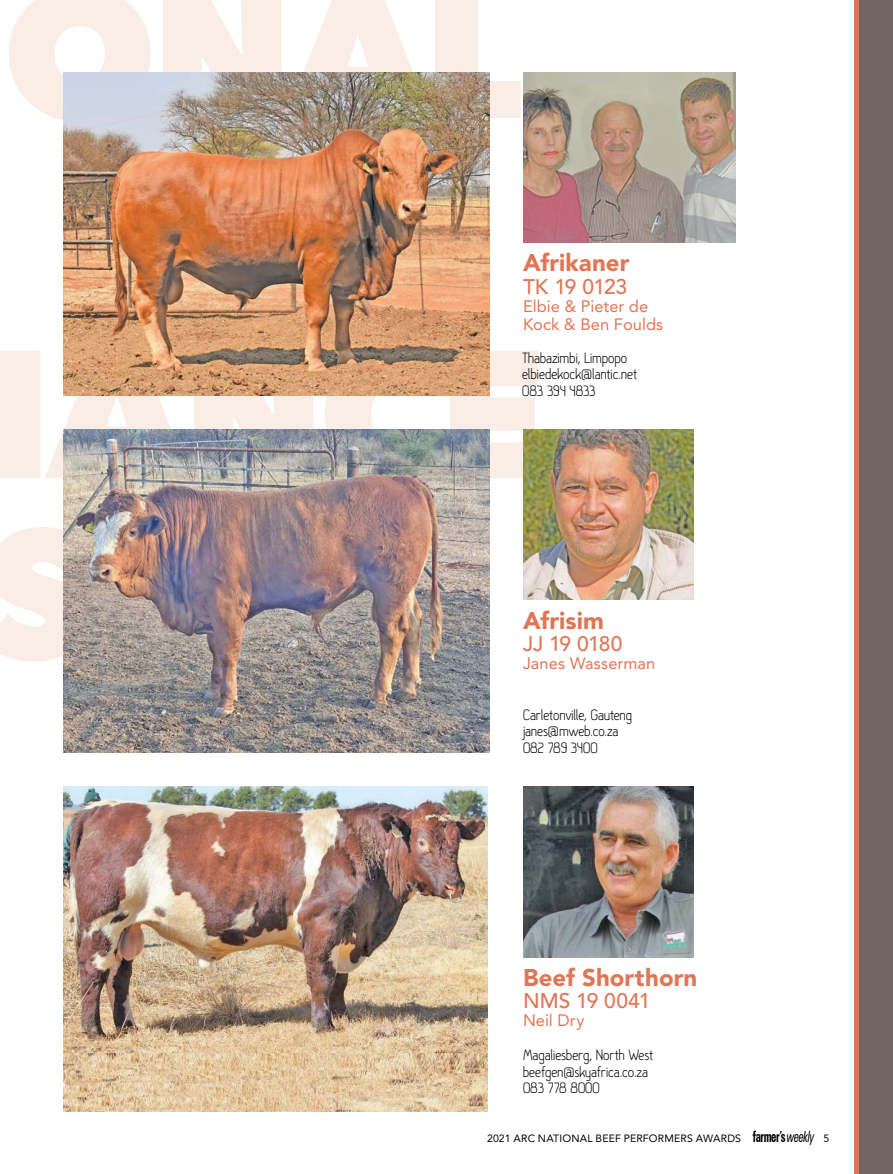
<style>
.page{position:relative;width:893px;height:1174px;background:#fff}
.page>*{position:absolute;margin:0;border:0;box-sizing:border-box;transform-origin:0 0}
.t1{font:800 180px/360px "Avenir Next";letter-spacing:-.03em;color:#faede6}
.t2{font:900 24px "Avenir LT Std";letter-spacing:.005em;color:#df7756}
.t3{font:500 21px "Avenir LT Std";letter-spacing:-.015em;color:#df7756}
.t4{font:300 16.5px/16.5px "Hallosans";letter-spacing:-.015em;color:#000}
.t5{font:16.5px/18px "Avenir LT Std";letter-spacing:.005em;color:#df7756}
.t6{font:10.5px "Avenir LT Std";letter-spacing:.02em;color:#000}
.s1{font-family:"Zurich BT";font-weight:700;font-stretch:condensed;font-size:15.45px}
.s2{font-family:"Zurich BT";font-style:italic;font-stretch:condensed;font-size:15.45px}
</style>
<div class="page">
<img style="left:64px;top:429px;width:425px;height:324px">
<img style="left:64px;top:72px;width:425px;height:323px">
<img style="left:64px;top:787px;width:424px;height:324px">
<img style="left:523px;top:72px;width:213px;height:170px">
<img style="left:523px;top:429px;width:170px;height:171px">
<img style="left:523px;top:787px;width:170px;height:170px">
<div style="left:859px;top:0;width:34px;height:1174px;background:#726562"></div>
<hr style="left:855px;top:0;width:4px;height:1174px;background:#df7756">
<p class="t1" style="left:3px;top:-127px;width:545px">ONAL<br>ANCE</p>
<p class="t2" style="left:523px;top:248px;width:108px">Afrikaner</p>
<p class="t3" style="left:523px;top:274px;width:106px">TK 19 0123</p>
<p class="t5" style="left:523px;top:297px;width:142px">Elbie &amp; Pieter de<br>Kock &amp; Ben Foulds</p>
<p class="t4" style="left:522px;top:349px;width:117px">Thabazimbi, Limpopo elbiedekock@lantic.net<br>083 394 4833</p>
<p class="t1" style="left:-18px;top:413px;width:218px">SS</p>
<p class="t2" style="left:523px;top:605px;width:83px">Afrisim</p>
<p class="t3" style="left:523px;top:631px;width:101px">JJ 19 0180</p>
<p class="t5" style="left:523px;top:654px;width:134px">Janes Wasserman</p>
<p class="t4" style="left:523px;top:707px;width:111px">Carletonville, Gauteng janes@mweb.co.za<br>082 789 3400</p>
<p class="t2" style="left:523px;top:963px;width:176px">Beef Shorthorn</p>
<p class="t3" style="left:523px;top:989px;width:129px">NMS 19 0041</p>
<p class="t5" style="left:523px;top:1011px;width:63px">Neil Dry</p>
<p class="t4" style="left:523px;top:1047px;width:132px">Magaliesberg, North West beefgen@skyafrica.co.za<br>083 778 8000</p>
<p class="t6" style="left:487px;top:1132px;width:344px">2021 ARC NATIONAL BEEF PERFORMERS AWARDS <span class="s1">farmer’s</span><span class="s2">weekly</span> 5</p>
</div>
